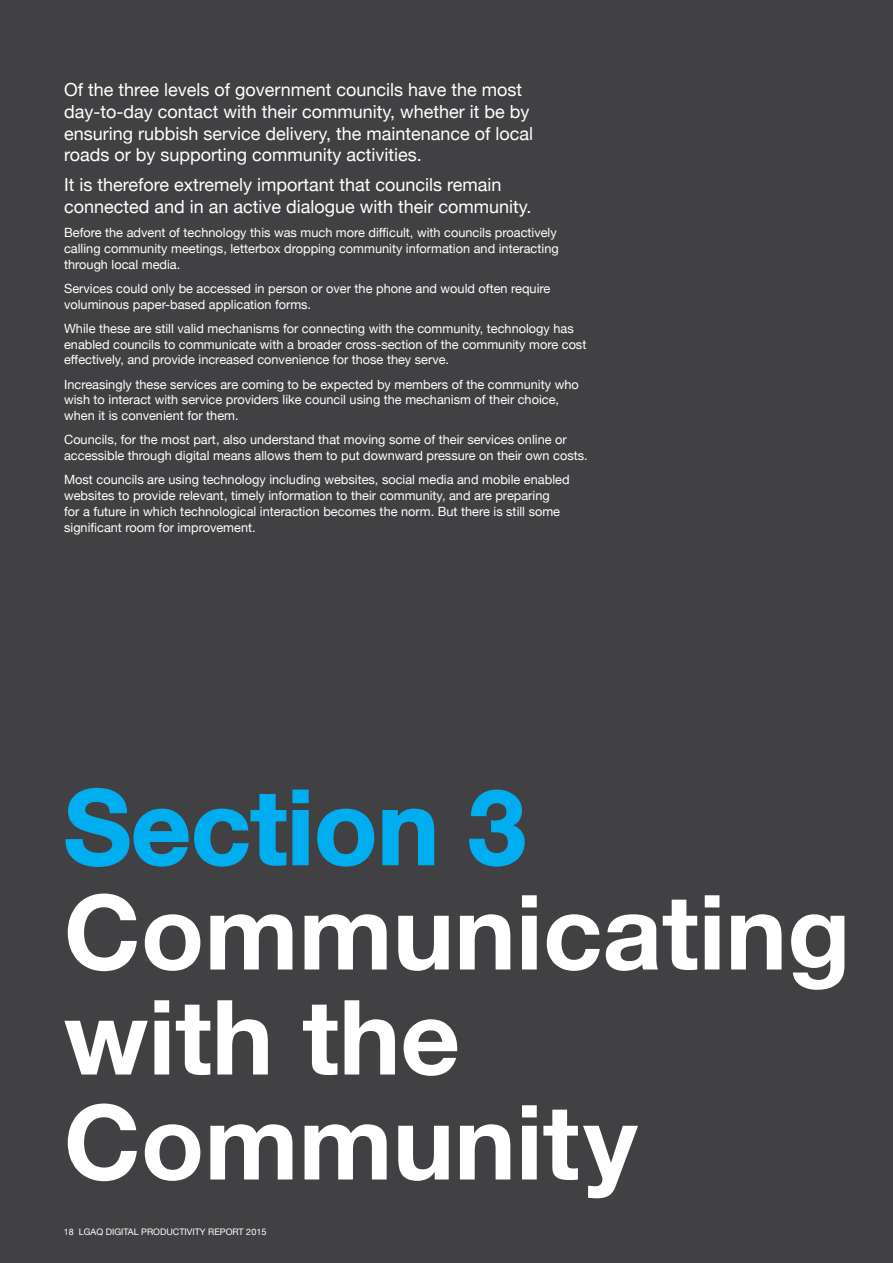
<style>
.page{position:relative;width:893px;height:1263px;background:#414042}
.page>*{position:absolute;margin:0;border:0;box-sizing:border-box;transform-origin:0 0}
.t1{font:700 103.95px/105px "Helvetica Neue";color:#fff}
.t2{font:700 103.95px "Helvetica Neue";color:#00aeef}
.t3{font:18px/21.6px "Helvetica Neue";color:#fff}
.t4{font:12.75px/15.8px "Helvetica Neue";color:#fff}
.t5{font:9px "Helvetica Neue";color:#fff}
</style>
<div class="page">
<svg style="left:65px;top:787px;width:244px;height:80px"></svg>
<svg style="left:317px;top:808px;width:58px;height:59px"></svg>
<svg style="left:382px;top:808px;width:53px;height:58px"></svg>
<svg style="left:469px;top:789px;width:56px;height:78px"></svg>
<h2 class="t3" style="left:64px;top:80px;width:471px">Of the three levels of government councils have the most day-to-day contact with their community, whether it be by ensuring rubbish service delivery, the maintenance of local roads or by supporting community activities.</h2>
<h2 class="t3" style="left:64px;top:175px;width:469px">It is therefore extremely important that councils remain connected and in an active dialogue with their community.</h2>
<p class="t4" style="left:64px;top:225px;width:496px">Before the advent of technology this was much more difficult, with councils proactively calling community meetings, letterbox dropping community information and interacting through local media.</p>
<p class="t4" style="left:64px;top:281px;width:488px">Services could only be accessed in person or over the phone and would often require voluminous paper-based application forms.</p>
<p class="t4" style="left:64px;top:321px;width:524px">While these are still valid mechanisms for connecting with the community, technology has enabled councils to communicate with a broader cross-section of the community more cost effectively, and provide increased convenience for those they serve.</p>
<p class="t4" style="left:64px;top:377px;width:516px">Increasingly these services are coming to be expected by members of the community who wish to interact with service providers like council using the mechanism of their choice, when it is convenient for them.</p>
<p class="t4" style="left:64px;top:433px;width:525px">Councils, for the most part, also understand that moving some of their services online or accessible through digital means allows them to put downward pressure on their own costs.</p>
<p class="t4" style="left:64px;top:473px;width:507px">Most councils are using technology including websites, social media and mobile enabled websites to provide relevant, timely information to their community, and are preparing<br>for a future in which technological interaction becomes the norm. But there is still some significant room for improvement.</p>
<h1 class="t2" style="left:64px;top:746px;width:464px">Section 3</h1>
<h1 class="t1" style="left:64px;top:883px;width:788px">Communicating with the<br>Community</h1>
<p class="t5" style="left:64px;top:1226px;width:204px">18 LGAQ DIGITAL PRODUCTIVITY REPORT 2015</p>
</div>
